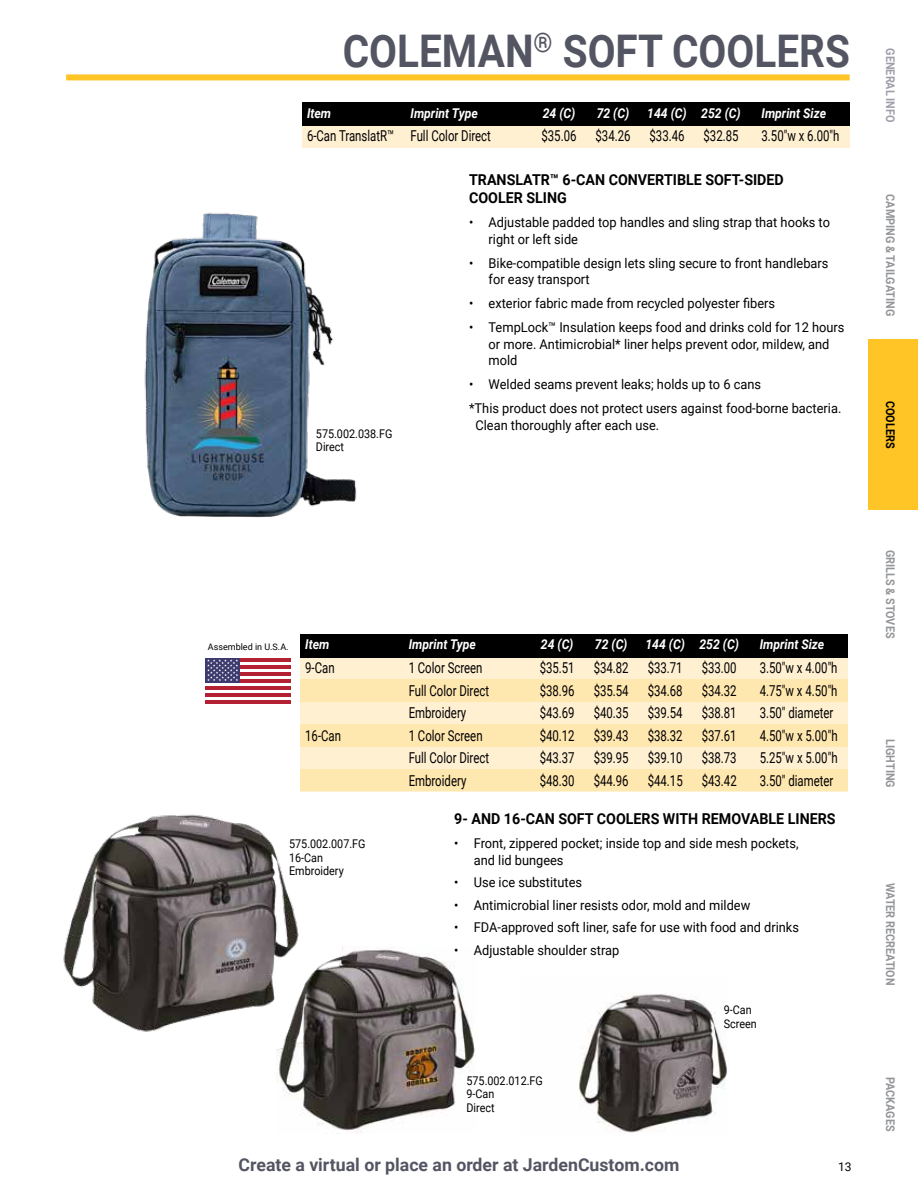
<style>
.page{position:relative;width:918px;height:1188px;background:#fff}
.page>*{position:absolute;margin:0;border:0;box-sizing:border-box;transform-origin:0 0}
.t1{font:700 45px "Roboto";color:#545562;scale:.9 1}
.t2{font:700 17.7px "Roboto";color:#545562}
.t3{font:15px "Roboto";color:#000;scale:.76 1}
.t4{font:700 15px/18px "Roboto";color:#000;scale:.95 1}
.t5{font:13.5px/16.5px "Roboto";color:#000;scale:.95 1}
.t6{font:italic 700 13.5px "Roboto";color:#fff;scale:.9 1}
.t7{font:12px/13.5px "Roboto";color:#000;scale:.9 1}
.t8{font:700 12px "Roboto";color:#939598;scale:.9 1}
.t9{font:700 12px "Roboto";color:#9e9fab;scale:.9 1}
.t10{font:700 12px "Roboto";color:#000;scale:.9 1}
.t11{font:12px "Roboto";color:#000}
.t12{font:9px "Roboto";color:#000}
</style>
<div class="page">
<img style="left:579px;top:994px;width:148px;height:139px">
<img style="left:276px;top:946px;width:199px;height:187px">
<svg style="left:206px;top:682px;width:85px;height:15px"></svg>
<hr style="left:206px;top:658px;width:85px;height:4px;background:#b32133">
<hr style="left:206px;top:665px;width:85px;height:4px;background:#b32133">
<hr style="left:206px;top:672px;width:85px;height:4px;background:#b32133">
<hr style="left:206px;top:679px;width:85px;height:3px;background:#b32133">
<hr style="left:206px;top:686px;width:85px;height:3px;background:#b32133">
<hr style="left:206px;top:693px;width:85px;height:3px;background:#b32133">
<hr style="left:206px;top:700px;width:85px;height:3px;background:#b32133">
<div style="left:206px;top:658px;width:34px;height:24px;background:#3d3b6e"></div>
<svg style="left:207px;top:659px;width:31px;height:22px"></svg>
<img style="left:63px;top:814px;width:239px;height:223px">
<div style="left:66px;top:74px;width:784px;height:6px;background:#ffc425"></div>
<img style="left:144px;top:212px;width:213px;height:306px">
<div style="left:303px;top:126px;width:547px;height:22px;background:#fff0d2"></div>
<div style="left:303px;top:102px;width:547px;height:24px;background:#000"></div>
<div style="left:301px;top:658px;width:547px;height:133px;background:#fff0d2"></div>
<div style="left:301px;top:634px;width:547px;height:24px;background:#000"></div>
<div style="left:301px;top:680px;width:547px;height:22px;background:#ffe7b0"></div>
<div style="left:301px;top:724px;width:547px;height:23px;background:#ffe7b0"></div>
<div style="left:301px;top:770px;width:547px;height:22px;background:#ffe7b0"></div>
<div style="left:868px;top:339px;width:50px;height:171px;background:#ffc425"></div>
<h1 class="t1" style="left:343px;top:20px;width:565px">COLEMAN<sup>®</sup> SOFT COOLERS</h1>
<p class="t6" style="left:307px;top:104px;width:28px">Item</p>
<p class="t6" style="left:411px;top:104px;width:76px">Imprint Type</p>
<p class="t6" style="left:543px;top:104px;width:38px">24 (C)</p>
<p class="t6" style="left:597px;top:104px;width:38px">72 (C)</p>
<p class="t6" style="left:647px;top:104px;width:105px">144 (C) 252 (C)</p>
<p class="t6" style="left:762px;top:104px;width:73px">Imprint Size</p>
<p class="t3" style="left:307px;top:126px;width:244px">6-Can TranslatR™ Full Color Direct</p>
<p class="t3" style="left:542px;top:126px;width:48px">$35.06</p>
<p class="t3" style="left:596px;top:126px;width:48px">$34.26</p>
<p class="t3" style="left:650px;top:126px;width:48px">$33.46</p>
<p class="t3" style="left:704px;top:126px;width:48px">$32.85</p>
<p class="t3" style="left:762px;top:126px;width:104px">3.50"w x 6.00"h</p>
<p class="t7" style="left:316px;top:426px;width:86px">575.002.038.FG<br>Direct</p>
<p class="t4" style="left:469px;top:170px;width:333px">TRANSLATR™ 6-CAN CONVERTIBLE SOFT-SIDED<br>COOLER SLING</p>
<p class="t5" style="left:489px;top:214px;width:361px;text-indent:-19px">• Adjustable padded top handles and sling strap that hooks to right or left side</p>
<p class="t5" style="left:489px;top:254px;width:359px;text-indent:-20px">• Bike-compatible design lets sling secure to front handlebars for easy transport</p>
<p class="t5" style="left:469px;top:295px;width:324px">• exterior fabric made from recycled polyester fibers</p>
<p class="t5" style="left:489px;top:319px;width:376px;text-indent:-20px">• TempLock™ Insulation keeps food and drinks cold for 12 hours or more. Antimicrobial* liner helps prevent odor, mildew, and mold</p>
<p class="t5" style="left:469px;top:372px;width:393px;line-height:24px">• Welded seams prevent leaks; holds up to 6 cans<br>*This product does not protect users against food-borne bacteria.</p>
<p class="t5" style="left:475px;top:416px;width:195px">Clean thoroughly after each use.</p>
<p class="t9" style="left:899px;top:48px;width:84px;rotate:90deg">GENERAL INFO</p>
<p class="t8" style="left:899px;top:194px;width:137px;rotate:90deg">CAMPING &amp; TAILGATING</p>
<p class="t10" style="left:899px;top:401px;width:54px;rotate:90deg">COOLERS</p>
<p class="t12" style="left:208px;top:640px;width:82px">Assembled in U.S.A.</p>
<p class="t6" style="left:305px;top:635px;width:28px">Item</p>
<p class="t6" style="left:409px;top:635px;width:76px">Imprint Type</p>
<p class="t6" style="left:541px;top:635px;width:38px">24 (C)</p>
<p class="t6" style="left:595px;top:635px;width:38px">72 (C)</p>
<p class="t6" style="left:645px;top:635px;width:105px">144 (C) 252 (C)</p>
<p class="t6" style="left:760px;top:635px;width:73px">Imprint Size</p>
<p class="t3" style="left:305px;top:658px;width:40px">9-Can</p>
<p class="t3" style="left:409px;top:658px;width:99px">1 Color Screen</p>
<p class="t3" style="left:540px;top:658px;width:48px">$35.51</p>
<p class="t3" style="left:594px;top:658px;width:48px">$34.82</p>
<p class="t3" style="left:648px;top:658px;width:48px">$33.71</p>
<p class="t3" style="left:702px;top:658px;width:48px">$33.00</p>
<p class="t3" style="left:760px;top:658px;width:104px">3.50"w x 4.00"h</p>
<p class="t3" style="left:409px;top:680px;width:107px">Full Color Direct</p>
<p class="t3" style="left:540px;top:680px;width:48px">$38.96</p>
<p class="t3" style="left:594px;top:680px;width:48px">$35.54</p>
<p class="t3" style="left:648px;top:680px;width:48px">$34.68</p>
<p class="t3" style="left:702px;top:680px;width:48px">$34.32</p>
<p class="t3" style="left:760px;top:680px;width:104px">4.75"w x 4.50"h</p>
<p class="t3" style="left:409px;top:703px;width:77px">Embroidery</p>
<p class="t3" style="left:540px;top:703px;width:48px">$43.69</p>
<p class="t3" style="left:594px;top:703px;width:48px">$40.35</p>
<p class="t3" style="left:648px;top:703px;width:48px">$39.54</p>
<p class="t3" style="left:702px;top:703px;width:48px">$38.81</p>
<p class="t3" style="left:760px;top:703px;width:99px">3.50" diameter</p>
<p class="t3" style="left:305px;top:725px;width:49px">16-Can</p>
<p class="t3" style="left:409px;top:725px;width:99px">1 Color Screen</p>
<p class="t3" style="left:540px;top:725px;width:48px">$40.12</p>
<p class="t3" style="left:594px;top:725px;width:48px">$39.43</p>
<p class="t3" style="left:648px;top:725px;width:48px">$38.32</p>
<p class="t3" style="left:702px;top:725px;width:48px">$37.61</p>
<p class="t3" style="left:760px;top:725px;width:104px">4.50"w x 5.00"h</p>
<p class="t3" style="left:409px;top:748px;width:107px">Full Color Direct</p>
<p class="t3" style="left:540px;top:748px;width:48px">$43.37</p>
<p class="t3" style="left:594px;top:748px;width:48px">$39.95</p>
<p class="t3" style="left:648px;top:748px;width:48px">$39.10</p>
<p class="t3" style="left:702px;top:748px;width:48px">$38.73</p>
<p class="t3" style="left:760px;top:748px;width:104px">5.25"w x 5.00"h</p>
<p class="t3" style="left:409px;top:770px;width:77px">Embroidery</p>
<p class="t3" style="left:540px;top:770px;width:48px">$48.30</p>
<p class="t3" style="left:594px;top:770px;width:48px">$44.96</p>
<p class="t3" style="left:648px;top:770px;width:48px">$44.15</p>
<p class="t3" style="left:702px;top:770px;width:48px">$43.42</p>
<p class="t3" style="left:760px;top:770px;width:99px">3.50" diameter</p>
<p class="t7" style="left:289px;top:837px;width:86px">575.002.007.FG<br>16-Can<br>Embroidery</p>
<p class="t4" style="left:454px;top:809px;width:403px">9- AND 16-CAN SOFT COOLERS WITH REMOVABLE LINERS</p>
<p class="t5" style="left:474px;top:835px;width:343px;text-indent:-20px">• Front, zippered pocket; inside top and side mesh pockets, and lid bungees</p>
<p class="t5" style="left:454px;top:874px;width:136px">• Use ice substitutes</p>
<p class="t5" style="left:454px;top:896px;width:313px">• Antimicrobial liner resists odor, mold and mildew</p>
<p class="t5" style="left:454px;top:919px;width:364px">• FDA-approved soft liner, safe for use with food and drinks</p>
<p class="t5" style="left:454px;top:941px;width:175px">• Adjustable shoulder strap</p>
<p class="t7" style="left:466px;top:1073px;width:86px">575.002.012.FG<br>9-Can<br>Direct</p>
<p class="t7" style="left:724px;top:1003px;width:38px">9-Can<br>Screen</p>
<h2 class="t2" style="left:239px;top:1152px;width:442px">Create a virtual or place an order at JardenCustom.com</h2>
<p class="t11" style="left:838px;top:1158px;width:15px">13</p>
<p class="t8" style="left:899px;top:550px;width:100px;rotate:90deg">GRILLS &amp; STOVES</p>
<p class="t8" style="left:899px;top:739px;width:56px;rotate:90deg">LIGHTING</p>
<p class="t8" style="left:899px;top:883px;width:116px;rotate:90deg">WATER RECREATION</p>
<p class="t8" style="left:899px;top:1077px;width:62px;rotate:90deg">PACKAGES</p>
</div>
